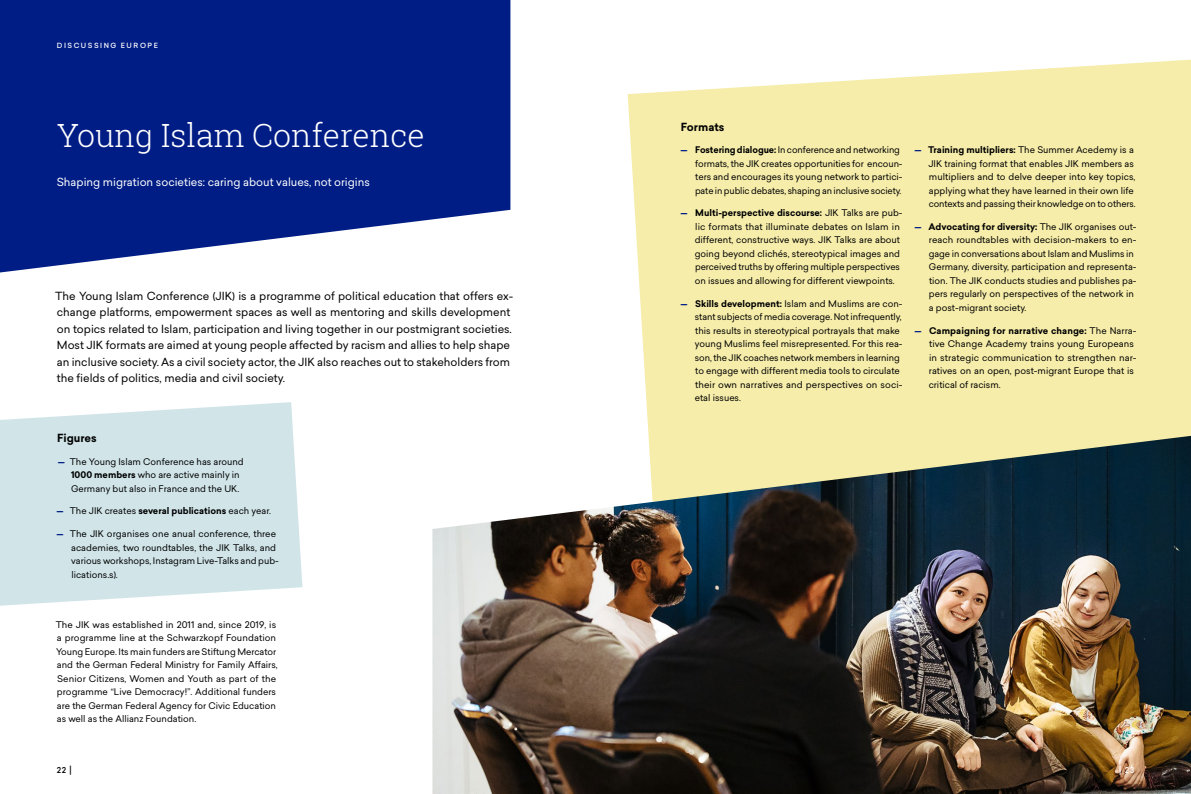
<style>
.page{position:relative;width:1191px;height:794px;background:#fff}
.page>*{position:absolute;margin:0;border:0;box-sizing:border-box;transform-origin:0 0}
.t1{font:300 32px "Roboto Slab";color:#fff}
.t2{font:11px/16.5px "Sailec";color:#000}
.t3{font:11px "Sailec";color:#fff}
.t4{font:700 11px "Sailec";color:#000}
.t5{font:9px/13.5px "Sailec";color:#000}
.t6{font:500 8px "Sailec";color:#000}
.t7{font:500 8px "Sailec";color:#fff}
.t8{font:500 7px "Sailec";letter-spacing:.22em;color:#fff}
.s1{font-weight:700;color:#001d85}
.s2{font-weight:700}
.s3{font-size:11.2px}
</style>
<div class="page">
<div style="left:627px;top:60px;width:564px;height:376px;background:#f6edaa"></div>
<img style="left:432px;top:436px;width:759px;height:358px">
<svg style="left:0;top:402px;width:302px;height:203px;fill:#d1e5e9"></svg>
<svg style="left:0;top:0;width:510px;height:272px;fill:#001d85"></svg>
<p class="t8" style="left:57px;top:40px;width:103px">DISCUSSING EUROPE</p>
<h1 class="t1" style="left:57px;top:113px;width:369px">Young Islam Conference</h1>
<p class="t3" style="left:57px;top:174px;width:315px">Shaping migration societies: caring about values, not origins</p>
<p class="t2" style="left:55px;top:287px;width:459px">The Young Islam Conference (JIK) is a programme of political education that offers ex&shy;change platforms, empowerment spaces as well as mentoring and skills development on topics related to Islam, participation and living together in our postmigrant societies.<br>Most JIK formats are aimed at young people affected by racism and allies to help shape an inclusive society. As a civil society actor, the JIK also reaches out to stakeholders from the fields of politics, media and civil society.</p>
<p class="t4" style="left:57px;top:430px;width:41px">Figures</p>
<p class="t5" style="left:71px;top:454px;width:174px;text-indent:-13px"><span class="s1">—</span> The Young Islam Conference has around<br><span class="s2">1000 members</span> who are active mainly in<br>Germany but also in France and the UK.</p>
<p class="t5" style="left:57px;top:504px;width:216px"><span class="s1">—</span> The JIK creates <span class="s2">several publications</span> each year.</p>
<p class="t5" style="left:71px;top:527px;width:209px;text-indent:-14px"><span class="s1">—</span> The JIK organises one anual conference, three academies, two roundtables, the JIK Talks, and various workshops, Instagram Live-Talks and pub&shy;lications.s).</p>
<p class="t5" style="left:56px;top:617px;width:223px">The JIK was established in 2011 and, since 2019, is a programme line at the Schwarzkopf Foundation Young Europe. Its main funders are Stiftung Mercator and the German Federal Ministry for Family Affairs, Senior Citizens, Women and Youth as part of the programme “Live Democracy!”. Additional funders are the German Federal Agency for Civic Education as well as the Allianz Foundation.</p>
<p class="t4" style="left:681px;top:119px;width:45px">Formats</p>
<p class="t5" style="left:695px;top:143px;width:209px;text-indent:-15px"><span class="s1">—</span> <span class="s2">Fostering dialogue:</span> In conference and networking formats, the JIK creates opportunities for encoun&shy;ters and encourages its young network to partici&shy;pate in public debates, shaping an inclusive society.</p>
<p class="t5" style="left:695px;top:206px;width:209px;text-indent:-14px"><span class="s1">—</span> <span class="s2">Multi-perspective discourse:</span> JIK Talks are pub&shy;lic formats that illuminate debates on Islam in different, constructive ways. JIK Talks are about going beyond clichés, stereotypical images and perceived truths by offering multiple perspectives on issues and allowing for different viewpoints.</p>
<p class="t5" style="left:695px;top:296px;width:209px;text-indent:-14px"><span class="s1">—</span> <span class="s2">Skills development:</span> Islam and Muslims are con&shy;stant subjects of media coverage. Not infrequently, this results in stereotypical portrayals that make young Muslims feel misrepresented. For this rea&shy;son, the JIK coaches network members in learning to engage with different media tools to circulate their own narratives and perspectives on soci&shy;etal issues.</p>
<p class="t5" style="left:928px;top:143px;width:209px;text-indent:-14px"><span class="s1">—</span> <span class="s2">Training multipliers:</span> The Summer Acedemy is a JIK training format that enables JIK members as multipliers and to delve deeper into key topics, applying what they have learned in their own life contexts and passing their knowledge on to others.</p>
<p class="t5" style="left:928px;top:220px;width:209px;text-indent:-14px"><span class="s1">—</span> <span class="s2">Advocating for diversity:</span> The JIK organises out&shy;reach roundtables with decision-makers to en&shy;gage in conversations about Islam and Muslims in Germany, diversity, participation and representa&shy;tion. The JIK conducts studies and publishes pa&shy;pers regularly on perspectives of the network in a post-migrant society.</p>
<p class="t5" style="left:928px;top:323px;width:209px;text-indent:-14px"><span class="s1">—</span> <span class="s2">Campaigning for narrative change:</span> The Narra&shy;tive Change Academy trains young Europeans in strategic communication to strengthen nar&shy;ratives on an open, post-migrant Europe that is critical of racism.</p>
<p class="t6" style="left:57px;top:764px;width:17px">22 <span class="s3">|</span></p>
<p class="t7" style="left:1119px;top:764px;width:17px"><span class="s3">|</span> 23</p>
</div>
